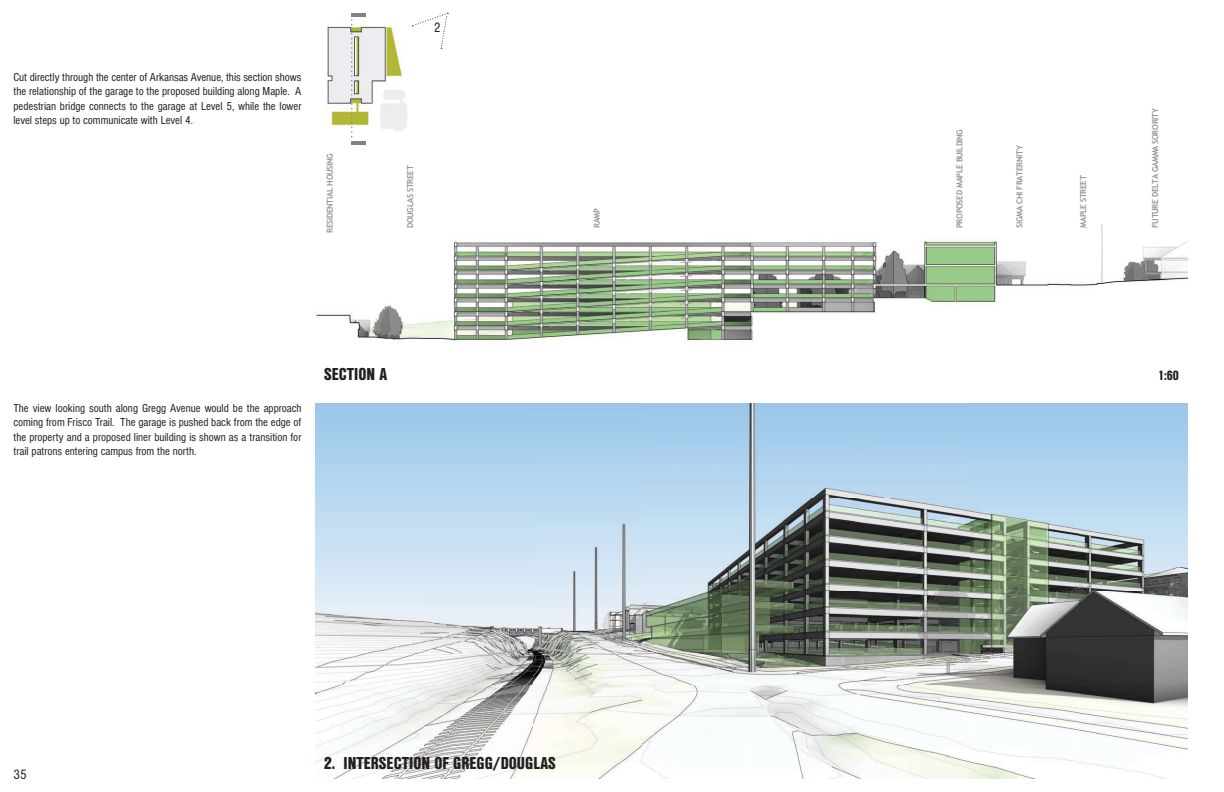
<style>
.page{position:relative;width:1224px;height:792px;background:#fff}
.page>*{position:absolute;margin:0;border:0;box-sizing:border-box;transform-origin:0 0}
.t1{font:18px "Nimbus San D Bla Con";color:#231f20}
.t2{font:14px "Nimbus San D Bla Con";color:#231f20}
.t3{font:14px "Nimbus San D Reg Con";color:#231f20}
.t4{font:12px/14.4px "Nimbus San D Reg Con";color:#231f20;text-align:justify}
.t5{font:700 8.2px "Trebuchet MS";letter-spacing:-.04em;color:#939598}
</style>
<div class="page">
<img style="left:315px;top:403px;width:873px;height:375px">
<img style="left:315px;top:12px;width:873px;height:329px">
<img style="left:327px;top:25px;width:81px;height:108px">
<svg style="left:412px;top:13px;width:36px;height:36px"></svg>
<svg style="left:351px;top:15px;width:2px;height:129px"></svg>
<hr style="left:352px;top:14px;width:14px;height:3px;background:#808285">
<hr style="left:352px;top:142px;width:14px;height:3px;background:#808285">
<p class="t4" style="left:14px;top:70px;width:290px">Cut directly through the center of Arkansas Avenue, this section shows the relationship of the garage to the proposed building along Maple. A pedestrian bridge connects to the garage at Level 5, while the lower level steps up to communicate with Level 4.</p>
<p class="t5" style="left:325px;top:233px;width:81px;rotate:-90deg">RESIDENTIAL HOUSING</p>
<p class="t3" style="left:434px;top:20px;width:8px">2</p>
<p class="t5" style="left:405px;top:228px;width:64px;rotate:-90deg">DOUGLAS STREET</p>
<p class="t4" style="left:14px;top:401px;width:290px">The view looking south along Gregg Avenue would be the approach coming from Frisco Trail. The garage is pushed back from the edge of the property and a proposed liner building is shown as a transition for trail patrons entering campus from the north.</p>
<h1 class="t1" style="left:324px;top:364px;width:65px">SECTION A</h1>
<p class="t5" style="left:592px;top:228px;width:22px;rotate:-90deg">RAMP</p>
<p class="t3" style="left:14px;top:766px;width:15px">35</p>
<h1 class="t1" style="left:324px;top:753px;width:233px">2. INTERSECTION OF GREGG/DOUGLAS</h1>
<p class="t5" style="left:954px;top:228px;width:101px;rotate:-90deg">PROPOSED MAPLE BUILDING</p>
<p class="t5" style="left:1014px;top:228px;width:84px;rotate:-90deg">SIGMA CHI FRATERNITY</p>
<p class="t5" style="left:1078px;top:228px;width:54px;rotate:-90deg">MAPLE STREET</p>
<p class="t5" style="left:1150px;top:228px;width:122px;rotate:-90deg">FUTURE DELTA GAMMA SORORITY</p>
<p class="t2" style="left:1158px;top:368px;width:22px">1:60</p>
</div>
